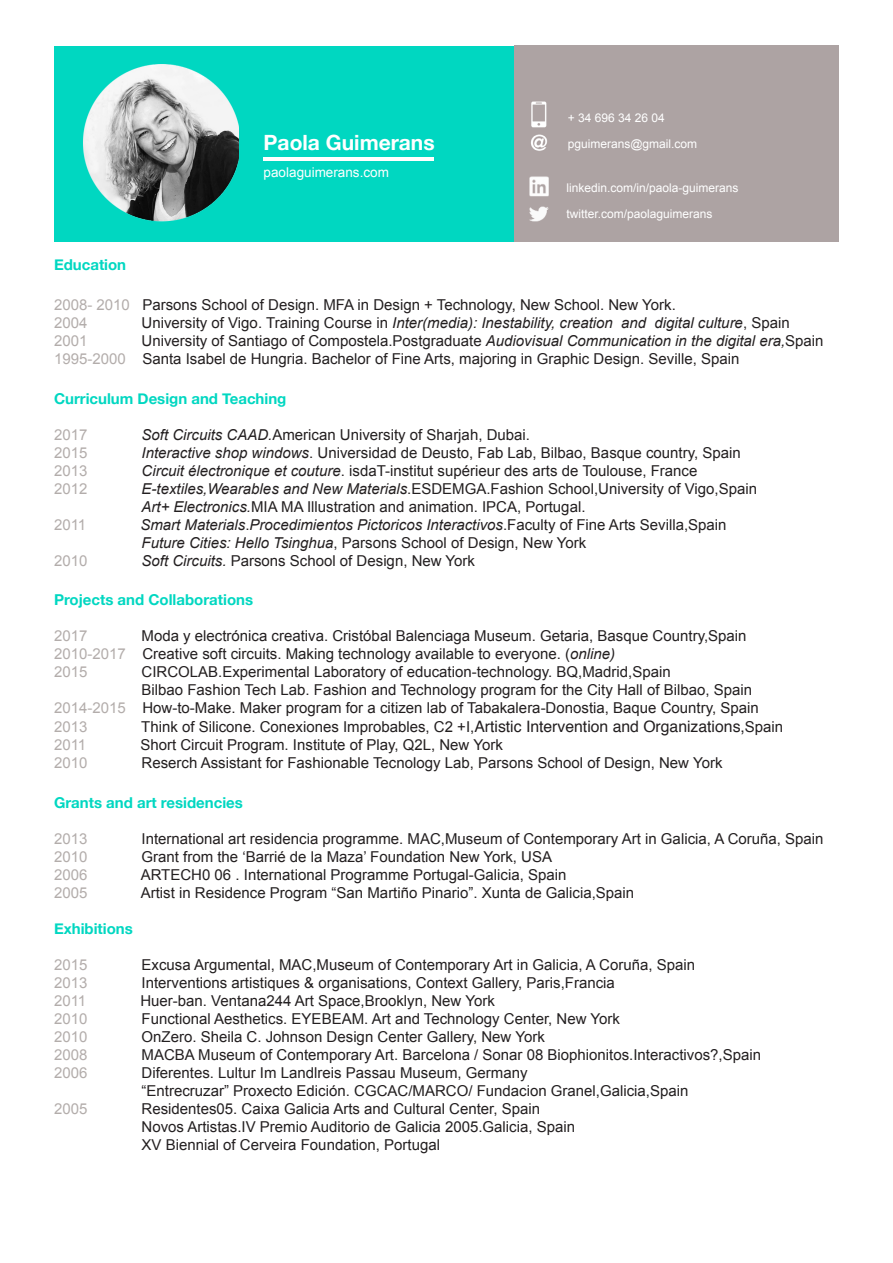
<style>
.page{position:relative;width:893px;height:1263px;background:#fff}
.page>*{position:absolute;margin:0;border:0;box-sizing:border-box;transform-origin:0 0}
.t1{font:700 21px "Helvetica Neue";color:#fff}
.t2{font:15px "Arial";color:#231f20}
.t3{font:italic 15px "Arial";color:#231f20}
.t4{font:15px "Arial";color:#b3adab}
.t5{font:700 15px "Helvetica Neue";color:#00d7c1}
.t6{font:13.5px "Arial";color:#fff}
.t7{font:12px "Arial";color:#fff}
.s1{color:#b3adab}
.s2{font-style:normal}
.s3{font-style:italic}
.s4{font-family:"Helvetica";font-size:15.75px}
</style>
<div class="page">
<div style="left:55px;top:46px;width:471px;height:196px;background:#00d7c1"></div>
<div style="left:514px;top:45px;width:325px;height:197px;background:#ada3a3"></div>
<img style="left:83px;top:64px;width:156px;height:158px">
<img style="left:529px;top:176px;width:20px;height:21px">
<img style="left:529px;top:206px;width:20px;height:16px">
<img style="left:531px;top:101px;width:16px;height:27px">
<img style="left:531px;top:134px;width:16px;height:17px">
<hr style="left:264px;top:157px;width:170px;height:4px;background:#fff">
<p class="t1" style="left:264px;top:126px;width:173px">Paola Guimerans</p>
<p class="t6" style="left:264px;top:163px;width:127px">paolaguimerans.com</p>
<p class="t7" style="left:568px;top:109px;width:99px">+ 34 696 34 26 04</p>
<p class="t7" style="left:568px;top:136px;width:131px">pguimerans@gmail.com</p>
<p class="t7" style="left:566px;top:179px;width:174px">linkedin.com/in/paola-guimerans</p>
<p class="t7" style="left:566px;top:206px;width:148px">twitter.com/paolaguimerans</p>
<p class="t5" style="left:54px;top:253px;width:74px">Education</p>
<p class="t2" style="left:54px;top:295px;width:623px"><span class="s1">2008- 2010</span> Parsons School of Design. MFA in Design + Technology, New School. New York.</p>
<p class="t4" style="left:54px;top:313px;width:35px">2004</p>
<p class="t3" style="left:142px;top:313px;width:650px"><span class="s2">University of Vigo. Training Course in</span> Inter(media): Inestability, creation and digital culture<span class="s2">, Spain</span></p>
<p class="t4" style="left:54px;top:331px;width:35px">2001</p>
<p class="t2" style="left:142px;top:331px;width:684px">University of Santiago of Compostela.Postgraduate <span class="s3">Audiovisual Communication in the digital era,</span>Spain</p>
<p class="t2" style="left:54px;top:349px;width:687px"><span class="s1">1995-2000</span> Santa Isabel de Hungria. Bachelor of Fine Arts, majoring in Graphic Design. Seville, Spain</p>
<p class="t5" style="left:54px;top:386px;width:234px">Curriculum Design and Teaching</p>
<p class="t4" style="left:54px;top:424px;width:35px">2017</p>
<p class="t2" style="left:142px;top:424px;width:390px"><span class="s3">Soft Circuits CAAD.</span>American University of Sharjah, Dubai.</p>
<p class="t4" style="left:54px;top:442px;width:35px">2015</p>
<p class="t2" style="left:142px;top:442px;width:601px"><span class="s3">Interactive shop windows</span>. Universidad de Deusto, Fab Lab, Bilbao, Basque country, Spain</p>
<p class="t4" style="left:54px;top:460px;width:35px">2013</p>
<p class="t2" style="left:142px;top:460px;width:557px"><span class="s3">Circuit électronique et couture</span>. isdaT-institut supérieur des arts de Toulouse, France</p>
<p class="t4" style="left:54px;top:478px;width:35px">2012</p>
<p class="t2" style="left:142px;top:478px;width:617px"><span class="s3">E-textiles,Wearables and New Materials</span>.ESDEMGA.Fashion School,University of Vigo,Spain</p>
<p class="t2" style="left:142px;top:496px;width:445px"><span class="s3">Art+ Electronics.</span>MIA MA Illustration and animation. IPCA, Portugal.</p>
<p class="t4" style="left:54px;top:514px;width:34px">2011</p>
<p class="t3" style="left:140px;top:515px;width:588px">Smart Materials<span class="s2">.</span>Procedimientos Pictoricos Interactivos<span class="s2">.Faculty of Fine Arts Sevilla,Spain</span></p>
<p class="t2" style="left:142px;top:532px;width:446px"><span class="s3">Future Cities: Hello Tsinghua</span>, Parsons School of Design, New York</p>
<p class="t4" style="left:54px;top:550px;width:35px">2010</p>
<p class="t2" style="left:142px;top:550px;width:335px"><span class="s3">Soft Circuits.</span> Parsons School of Design, New York</p>
<p class="t5" style="left:54px;top:588px;width:201px">Projects and Collaborations</p>
<p class="t4" style="left:54px;top:626px;width:35px">2017</p>
<p class="t2" style="left:142px;top:626px;width:607px">Moda y electrónica creativa. Cristóbal Balenciaga Museum. Getaria, Basque Country,Spain</p>
<p class="t2" style="left:54px;top:644px;width:563px"><span class="s1">2010-2017</span> Creative soft circuits. Making technology available to everyone. (<span class="s3">online)</span></p>
<p class="t4" style="left:54px;top:662px;width:35px">2015</p>
<p class="t2" style="left:142px;top:662px;width:531px">CIRCOLAB.Experimental Laboratory of education-technology. BQ,Madrid,Spain</p>
<p class="t2" style="left:142px;top:680px;width:612px">Bilbao Fashion Tech Lab. Fashion and Technology program for the City Hall of Bilbao, Spain</p>
<p class="t2" style="left:54px;top:698px;width:706px"><span class="s1">2014-2015</span> How-to-Make. Maker program for a citizen lab of Tabakalera-Donostia, Baque Country, Spain</p>
<p class="t4" style="left:54px;top:717px;width:35px">2013</p>
<p class="t2" style="left:141px;top:717px;width:643px">Think of Silicone. Conexiones Improbables, C2 +I,<span class="s4">Artistic Intervention and Organizations,</span>Spain</p>
<p class="t4" style="left:54px;top:735px;width:34px">2011</p>
<p class="t2" style="left:140px;top:735px;width:364px">Short Circuit Program. Institute of Play, Q2L, New York</p>
<p class="t4" style="left:54px;top:753px;width:35px">2010</p>
<p class="t2" style="left:142px;top:753px;width:582px">Reserch Assistant for Fashionable Tecnology Lab, Parsons School of Design, New York</p>
<p class="t5" style="left:54px;top:790px;width:190px">Grants and art residencies</p>
<p class="t4" style="left:54px;top:828px;width:35px">2013</p>
<p class="t2" style="left:142px;top:828px;width:683px">International art residencia programme. MAC,Museum of Contemporary Art in Galicia, A Coruña, Spain</p>
<p class="t4" style="left:54px;top:846px;width:35px">2010</p>
<p class="t2" style="left:142px;top:846px;width:412px">Grant from the ‘Barrié de la Maza’ Foundation New York, USA</p>
<p class="t4" style="left:54px;top:864px;width:35px">2006</p>
<p class="t2" style="left:141px;top:864px;width:427px">ARTECH0 06 . International Programme Portugal-Galicia, Spain</p>
<p class="t4" style="left:54px;top:882px;width:35px">2005</p>
<p class="t2" style="left:141px;top:882px;width:495px">Artist in Residence Program “San Martiño Pinario”. Xunta de Galicia,Spain</p>
<p class="t5" style="left:54px;top:916px;width:80px">Exhibitions</p>
<p class="t4" style="left:54px;top:954px;width:35px">2015</p>
<p class="t2" style="left:142px;top:954px;width:555px">Excusa Argumental, MAC,Museum of Contemporary Art in Galicia, A Coruña, Spain</p>
<p class="t4" style="left:54px;top:972px;width:35px">2013</p>
<p class="t2" style="left:142px;top:972px;width:475px">Interventions artistiques &amp; organisations, Context Gallery, Paris,Francia</p>
<p class="t4" style="left:54px;top:990px;width:34px">2011</p>
<p class="t2" style="left:140px;top:990px;width:356px">Huer-ban. Ventana244 Art Space,Brooklyn, New York</p>
<p class="t4" style="left:54px;top:1008px;width:35px">2010</p>
<p class="t2" style="left:142px;top:1008px;width:480px">Functional Aesthetics. EYEBEAM. Art and Technology Center, New York</p>
<p class="t4" style="left:54px;top:1026px;width:35px">2010</p>
<p class="t2" style="left:142px;top:1026px;width:405px">OnZero. Sheila C. Johnson Design Center Gallery, New York</p>
<p class="t4" style="left:54px;top:1044px;width:35px">2008</p>
<p class="t2" style="left:142px;top:1044px;width:621px">MACBA Museum of Contemporary Art. Barcelona / Sonar 08 Biophionitos.Interactivos?,Spain</p>
<p class="t4" style="left:54px;top:1062px;width:35px">2006</p>
<p class="t2" style="left:142px;top:1062px;width:387px">Diferentes. Lultur Im Landlreis Passau Museum, Germany</p>
<p class="t2" style="left:142px;top:1080px;width:548px">“Entrecruzar” Proxecto Edición. CGCAC/MARCO/ Fundacion Granel,Galicia,Spain</p>
<p class="t4" style="left:54px;top:1098px;width:35px">2005</p>
<p class="t2" style="left:142px;top:1098px;width:400px">Residentes05. Caixa Galicia Arts and Cultural Center, Spain</p>
<p class="t2" style="left:142px;top:1116px;width:435px">Novos Artistas.IV Premio Auditorio de Galicia 2005.Galicia, Spain</p>
<p class="t2" style="left:142px;top:1134px;width:300px">XV Biennial of Cerveira Foundation, Portugal</p>
</div>
